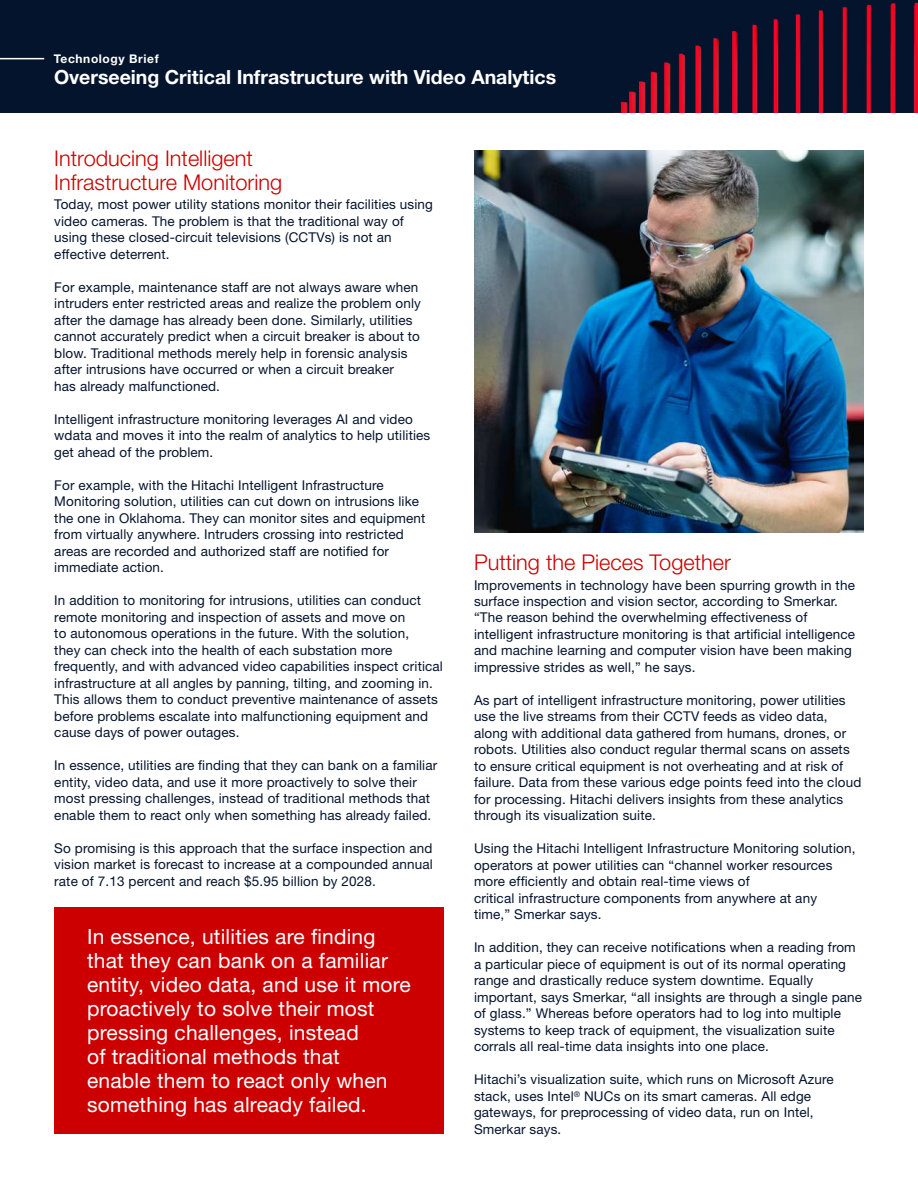
<style>
.page{position:relative;width:918px;height:1188px;background:#fff}
.page>*{position:absolute;margin:0;border:0;box-sizing:border-box;transform-origin:0 0}
.t1{font:300 21.75px/24px "Helvetica Neue LT Pro";color:#c00}
.t2{font:21px/24px "Helvetica Neue LT Pro";letter-spacing:.01em;color:#fff}
.t3{font:700 19.5px "Helvetica Neue LT Pro";color:#fff}
.t4{font:13.5px/16.5px "Helvetica Neue LT Pro";letter-spacing:.01em;color:#05142d}
.t5{font:700 12px "Helvetica Neue LT Pro";letter-spacing:.05em;color:#fff}
</style>
<div class="page">
<div style="left:0;top:0;width:918px;height:112px;background:#05142d"></div>
<hr style="left:0;top:58px;width:44px;height:1px;background:#fff">
<img style="left:620px;top:2px;width:298px;height:110px">
<div style="left:54px;top:908px;width:390px;height:226px;background:#c00"></div>
<img style="left:474px;top:150px;width:390px;height:382px">
<p class="t5" style="left:54px;top:51px;width:106px">Technology Brief</p>
<h3 class="t3" style="left:54px;top:65px;width:504px">Overseeing Critical Infrastructure with Video Analytics</h3>
<h1 class="t1" style="left:54px;top:145px;width:230px">Introducing Intelligent<br>Infrastructure Monitoring</h1>
<p class="t4" style="left:54px;top:196px;width:380px">Today, most power utility stations monitor their facilities using video cameras. The problem is that the traditional way of using these closed-circuit televisions (CCTVs) is not an effective deterrent.</p>
<p class="t4" style="left:54px;top:278px;width:368px">For example, maintenance staff are not always aware when intruders enter restricted areas and realize the problem only after the damage has already been done. Similarly, utilities cannot accurately predict when a circuit breaker is about to blow. Traditional methods merely help in forensic analysis after intrusions have occurred or when a circuit breaker<br>has already malfunctioned.</p>
<p class="t4" style="left:54px;top:410px;width:378px">Intelligent infrastructure monitoring leverages AI and video wdata and moves it into the realm of analytics to help utilities get ahead of the problem.</p>
<p class="t4" style="left:54px;top:476px;width:373px">For example, with the Hitachi Intelligent Infrastructure Monitoring solution, utilities can cut down on intrusions like the one in Oklahoma. They can monitor sites and equipment from virtually anywhere. Intruders crossing into restricted areas are recorded and authorized staff are notified for immediate action.</p>
<p class="t4" style="left:54px;top:592px;width:390px">In addition to monitoring for intrusions, utilities can conduct remote monitoring and inspection of assets and move on<br>to autonomous operations in the future. With the solution,<br>they can check into the health of each substation more frequently, and with advanced video capabilities inspect critical infrastructure at all angles by panning, tilting, and zooming in.<br>This allows them to conduct preventive maintenance of assets before problems escalate into malfunctioning equipment and cause days of power outages.</p>
<p class="t4" style="left:54px;top:757px;width:384px">In essence, utilities are finding that they can bank on a familiar entity, video data, and use it more proactively to solve their most pressing challenges, instead of traditional methods that enable them to react only when something has already failed.</p>
<p class="t4" style="left:54px;top:839px;width:380px;text-align:justify">So promising is this approach that the surface inspection and vision market is forecast to increase at a compounded annual rate of 7.13 percent and reach $5.95 billion by 2028.</p>
<p class="t2" style="left:87px;top:924px;width:325px">In essence, utilities are finding that they can bank on a familiar entity, video data, and use it more proactively to solve their most pressing challenges, instead<br>of traditional methods that<br>enable them to react only when something has already failed.</p>
<h1 class="t1" style="left:474px;top:550px;width:259px">Putting the Pieces Together</h1>
<p class="t4" style="left:474px;top:576px;width:383px">Improvements in technology have been spurring growth in the surface inspection and vision sector, according to Smerkar. “The reason behind the overwhelming effectiveness of intelligent infrastructure monitoring is that artificial intelligence and machine learning and computer vision have been making impressive strides as well,” he says.</p>
<p class="t4" style="left:474px;top:692px;width:389px">As part of intelligent infrastructure monitoring, power utilities use the live streams from their CCTV feeds as video data, along with additional data gathered from humans, drones, or robots. Utilities also conduct regular thermal scans on assets to ensure critical equipment is not overheating and at risk of failure. Data from these various edge points feed into the cloud for processing. Hitachi delivers insights from these analytics through its visualization suite.</p>
<p class="t4" style="left:474px;top:840px;width:383px">Using the Hitachi Intelligent Infrastructure Monitoring solution, operators at power utilities can “channel worker resources more efficiently and obtain real-time views of<br>critical infrastructure components from anywhere at any time,” Smerkar says.</p>
<p class="t4" style="left:474px;top:939px;width:390px">In addition, they can receive notifications when a reading from a particular piece of equipment is out of its normal operating range and drastically reduce system downtime. Equally important, says Smerkar, “all insights are through a single pane of glass.” Whereas before operators had to log into multiple systems to keep track of equipment, the visualization suite corrals all real-time data insights into one place.</p>
<p class="t4" style="left:474px;top:1071px;width:361px">Hitachi’s visualization suite, which runs on Microsoft Azure stack, uses Intel<sup>®</sup> NUCs on its smart cameras. All edge gateways, for preprocessing of video data, run on Intel, Smerkar says.</p>
</div>
